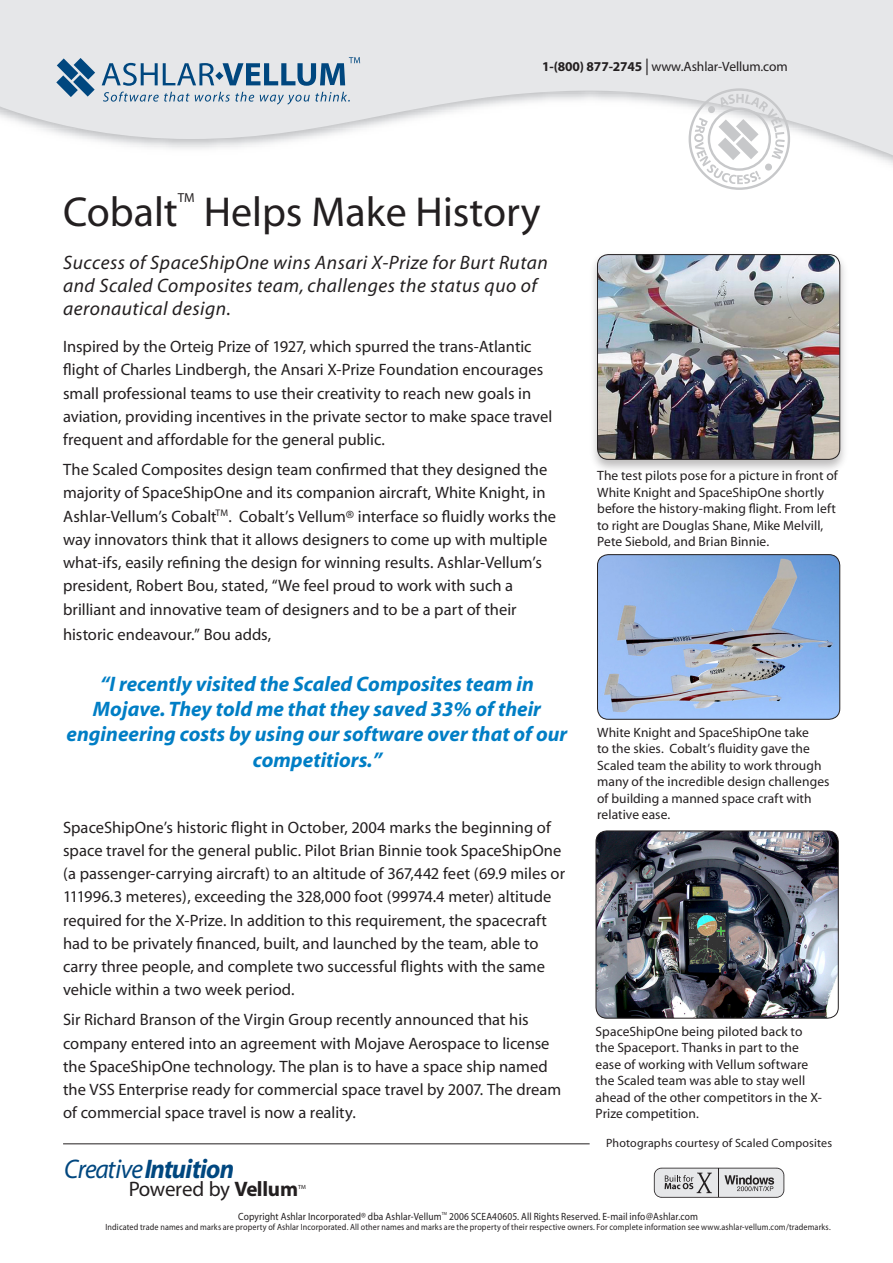
<style>
.page{position:relative;width:893px;height:1263px;background:#fff}
.page>*{position:absolute;margin:0;border:0;box-sizing:border-box;transform-origin:0 0}
.healine{font:42px "Myriad";color:#231f20}
.t1{font:italic 700 27px "Myriad";letter-spacing:-.03em;color:#00477f;scale:.95 1}
.pull_quote{font:italic 700 21px/25.2px "Myriad";color:#007ec5;text-align:center}
.t2{font:21px "Myriad";letter-spacing:-.02em;color:#231f20}
.Romance{font:italic 19.5px/23.2px "Myriad";letter-spacing:.025em;color:#231f20}
.body{font:16.5px/23.2px "Myriad";color:#231f20}
.caption_contact_info{font:13.5px/16.5px "Myriad";letter-spacing:.005em;color:#231f20}
.healine-2{font:13.05px "Myriad";color:#231f20}
.body-2{font:12px "Myriad";letter-spacing:.015em;color:#231f20}
.caption_contact_info-2{font:10.5px "Myriad";letter-spacing:.015em;color:#231f20;scale:.9 1}
.caption_contact_info-3{font:9px "Myriad";letter-spacing:.02em;color:#231f20;scale:.9 1}
.t3{font:6px "Myriad";color:#231f20}
.caption_contact_info-4{font:4.5px "Myriad";color:#231f20;scale:.9 1}
.s1{font-weight:700}
.s2{font-size:16.5px}
.s3{font-weight:400}
</style>
<div class="page">
<svg style="left:0;top:0;width:893px;height:165px;fill:#e6e7e9"></svg>
<svg style="left:689px;top:88px;width:101px;height:102px"></svg>
<div style="left:708px;top:106px;width:7px;height:7px;background:#c7c8ca;border-radius:50%"></div>
<div style="left:765px;top:164px;width:7px;height:7px;background:#c7c8ca;border-radius:50%"></div>
<svg style="left:103px;top:92px;width:151px;height:10px;background:#b3c3d1"></svg>
<svg style="left:260px;top:92px;width:90px;height:13px"></svg>
<svg style="left:56px;top:58px;width:39px;height:39px;background:#6a91b0"></svg>
<svg style="left:102px;top:57px;width:258px;height:29px;background:#a1b7c9"></svg>
<svg style="left:654px;top:1168px;width:130px;height:30px;background:#c1c1c3"></svg>
<div style="left:588px;top:251px;width:261px;height:224px;background:#231f20;opacity:.3"></div>
<img style="left:597px;top:255px;width:243px;height:204px;border-radius:11px">
<div style="left:597px;top:254px;width:243px;height:206px;border:1px solid #231f20;border-radius:11px"></div>
<img style="left:596px;top:831px;width:242px;height:187px;border-radius:11px">
<div style="left:596px;top:830px;width:243px;height:188px;border:1px solid #231f20;border-radius:11px"></div>
<img style="left:597px;top:555px;width:243px;height:164px;border-radius:11px">
<div style="left:597px;top:554px;width:243px;height:166px;border:1px solid #231f20;border-radius:11px"></div>
<hr style="left:63px;top:1143px;width:527px;height:1px;background:#231f20">
<p class="caption_contact_info" style="left:542px;top:59px;width:247px"><span class="s1">1-(800) 877-2745</span> <span class="s2">|</span> www.Ashlar-Vellum.com</p>
<p class="healine" style="left:63px;top:191px;width:116px">Cobalt</p>
<p class="healine-2" style="left:178px;top:191px;width:18px">TM</p>
<p class="healine" style="left:204px;top:191px;width:339px">Helps Make History</p>
<p class="Romance" style="left:63px;top:252px;width:486px">Success of SpaceShipOne wins Ansari X-Prize for Burt Rutan and Scaled Composites team, challenges the status quo of aeronautical design.</p>
<p class="body" style="left:63px;top:336px;width:491px">Inspired by the Orteig Prize of 1927, which spurred the trans-Atlantic flight of Charles Lindbergh, the Ansari X-Prize Foundation encourages small professional teams to use their creativity to reach new goals in aviation, providing incentives in the private sector to make space travel frequent and affordable for the general public.</p>
<p class="body" style="left:63px;top:459px;width:495px">The Scaled Composites design team confirmed that they designed the majority of SpaceShipOne and its companion aircraft, White Knight, in Ashlar-Vellum’s Cobalt<sup>TM</sup>. Cobalt’s Vellum® interface so fluidly works the way innovators think that it allows designers to come up with multiple what-ifs, easily refining the design for winning results. Ashlar-Vellum’s president, Robert Bou, stated, “We feel proud to work with such a brilliant and innovative team of designers and to be a part of their</p>
<p class="body" style="left:63px;top:623px;width:210px">historic endeavour.” Bou adds,</p>
<p class="pull_quote" style="left:67px;top:672px;width:502px">“I recently visited the Scaled Composites team in Mojave. They told me that they saved 33% of their engineering costs by using our software over that of our competitiors.”</p>
<p class="body" style="left:63px;top:816px;width:504px">SpaceShipOne’s historic flight in October, 2004 marks the beginning of space travel for the general public. Pilot Brian Binnie took SpaceShipOne (a passenger-carrying aircraft) to an altitude of 367,442 feet (69.9 miles or 111996.3 meteres), exceeding the 328,000 foot (99974.4 meter) altitude required for the X-Prize. In addition to this requirement, the spacecraft had to be privately financed, built, and launched by the team, able to carry three people, and complete two successful flights with the same vehicle within a two week period.</p>
<p class="body" style="left:63px;top:1009px;width:500px">Sir Richard Branson of the Virgin Group recently announced that his company entered into an agreement with Mojave Aerospace to license the SpaceShipOne technology. The plan is to have a space ship named the VSS Enterprise ready for commercial space travel by 2007. The dream of commercial space travel is now a reality.</p>
<p class="t1" style="left:64px;top:1155px;width:180px"><span class="s3">Creative</span>Intuition</p>
<p class="t2" style="left:129px;top:1179px;width:171px">Powered by <span class="s1">Vellum</span></p>
<p class="t3" style="left:298px;top:1184px;width:9px">TM</p>
<p class="caption_contact_info" style="left:597px;top:468px;width:242px">The test pilots pose for a picture in front of White Knight and SpaceShipOne shortly before the history-making flight. From left to right are Douglas Shane, Mike Melvill, Pete Siebold, and Brian Binnie.</p>
<p class="caption_contact_info" style="left:597px;top:724px;width:234px">White Knight and SpaceShipOne take<br>to the skies. Cobalt’s fluidity gave the Scaled team the ability to work through many of the incredible design challenges of building a manned space craft with relative ease.</p>
<p class="caption_contact_info" style="left:596px;top:1023px;width:228px">SpaceShipOne being piloted back to the Spaceport. Thanks in part to the ease of working with Vellum software the Scaled team was able to stay well ahead of the other competitors in the X-Prize competition.</p>
<p class="body-2" style="left:606px;top:1137px;width:227px">Photographs courtesy of Scaled Composites</p>
<p class="caption_contact_info-2" style="left:238px;top:1211px;width:227px">Copyright Ashlar Incorporated® dba Ashlar-Vellum</p>
<p class="caption_contact_info-4" style="left:442px;top:1211px;width:7px">TM</p>
<p class="caption_contact_info-2" style="left:449px;top:1211px;width:278px">2006 SCEA40605. All Rights Reserved. E-mail info@Ashlar.com</p>
<p class="caption_contact_info-3" style="left:105px;top:1222px;width:807px">Indicated trade names and marks are property of Ashlar Incorporated. All other names and marks are the property of their respective owners. For complete information see www.ashlar-vellum.com/trademarks.</p>
</div>
